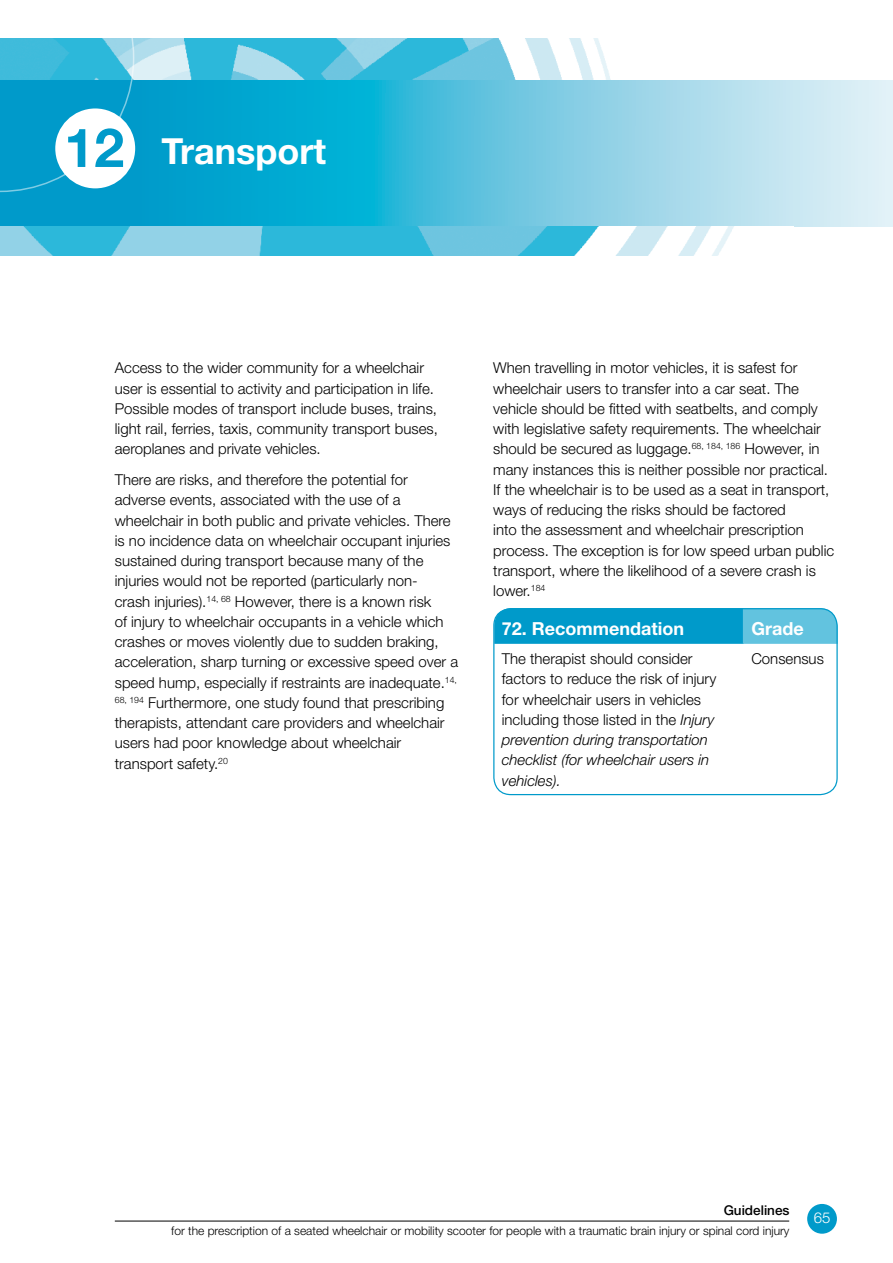
<style>
.page{position:relative;width:893px;height:1263px;background:#fff}
.page>*{position:absolute;margin:0;border:0;box-sizing:border-box;transform-origin:0 0}
.t1{font:700 36px "Helvetica Neue";color:#fff}
.t2{font:700 18px "Helvetica Neue";color:#fff}
.t3{font:300 15px/20.2px "Helvetica Neue";color:#000}
.t4{font:300 15px "Helvetica Neue";color:#fff}
.t5{font:500 13.5px "Helvetica Neue";color:#000}
.t6{font:300 12px "Helvetica Neue";color:#000}
.s1{font-size:54px;color:#009aca}
.s2{font-style:italic}
</style>
<div class="page">
<svg style="left:494px;top:608px;width:342px;height:36px;background:#1da6d0"></svg>
<div style="left:493px;top:608px;width:345px;height:187px;border:1px solid #009aca;border-radius:17px"></div>
<hr style="left:115px;top:1221px;width:674px;height:1px;background:#000">
<div style="left:807px;top:1204px;width:30px;height:30px;background:#009aca;border-radius:50%"></div>
<img style="left:135px;top:38px;width:487px;height:43px">
<svg style="left:0;top:81px;width:893px;height:146px;background:#60c4df"></svg>
<img style="left:0;top:227px;width:734px;height:28px">
<svg style="left:0;top:38px;width:135px;height:155px;background:#1aa7d0"></svg>
<div style="left:55px;top:108px;width:80px;height:80px;background:#fff;border-radius:50%"></div>
<h1 class="t1" style="left:64px;top:129px;width:264px"><span class="s1">12</span> Transport</h1>
<p class="t3" style="left:115px;top:357px;width:325px">Access to the wider community for a wheelchair user is essential to activity and participation in life.<br>Possible modes of transport include buses, trains, light rail, ferries, taxis, community transport buses, aeroplanes and private vehicles.</p>
<p class="t3" style="left:115px;top:469px;width:345px">There are risks, and therefore the potential for adverse events, associated with the use of a wheelchair in both public and private vehicles. There is no incidence data on wheelchair occupant injuries sustained during transport because many of the injuries would not be reported (particularly non-<br>crash injuries).<sup>14,</sup> <sup>68</sup> However, there is a known risk<br>of injury to wheelchair occupants in a vehicle which crashes or moves violently due to sudden braking, acceleration, sharp turning or excessive speed over a speed hump, especially if restraints are inadequate.<sup>14, 68,</sup> <sup>194</sup> Furthermore, one study found that prescribing therapists, attendant care providers and wheelchair users had poor knowledge about wheelchair transport safety.<sup>20</sup></p>
<p class="t3" style="left:493px;top:357px;width:342px">When travelling in motor vehicles, it is safest for wheelchair users to transfer into a car seat. The vehicle should be fitted with seatbelts, and comply with legislative safety requirements. The wheelchair should be secured as luggage.<sup>68,</sup> <sup>184,</sup> <sup>186</sup> However, in many instances this is neither possible nor practical.<br>If the wheelchair is to be used as a seat in transport, ways of reducing the risks should be factored<br>into the assessment and wheelchair prescription process. The exception is for low speed urban public transport, where the likelihood of a severe crash is lower.<sup>184</sup></p>
<p class="t2" style="left:502px;top:618px;width:184px">72. Recommendation</p>
<p class="t2" style="left:751px;top:618px;width:54px">Grade</p>
<p class="t3" style="left:502px;top:648px;width:216px">The therapist should consider factors to reduce the risk of injury for wheelchair users in vehicles including those listed in the <span class="s2">Injury prevention during transportation checklist (for wheelchair users in vehicles).</span></p>
<p class="t3" style="left:751px;top:648px;width:74px">Consensus</p>
<p class="t5" style="left:724px;top:1202px;width:67px">Guidelines</p>
<p class="t6" style="left:171px;top:1224px;width:620px">for the prescription of a seated wheelchair or mobility scooter for people with a traumatic brain injury or spinal cord injury</p>
<p class="t4" style="left:814px;top:1209px;width:18px">65</p>
</div>
